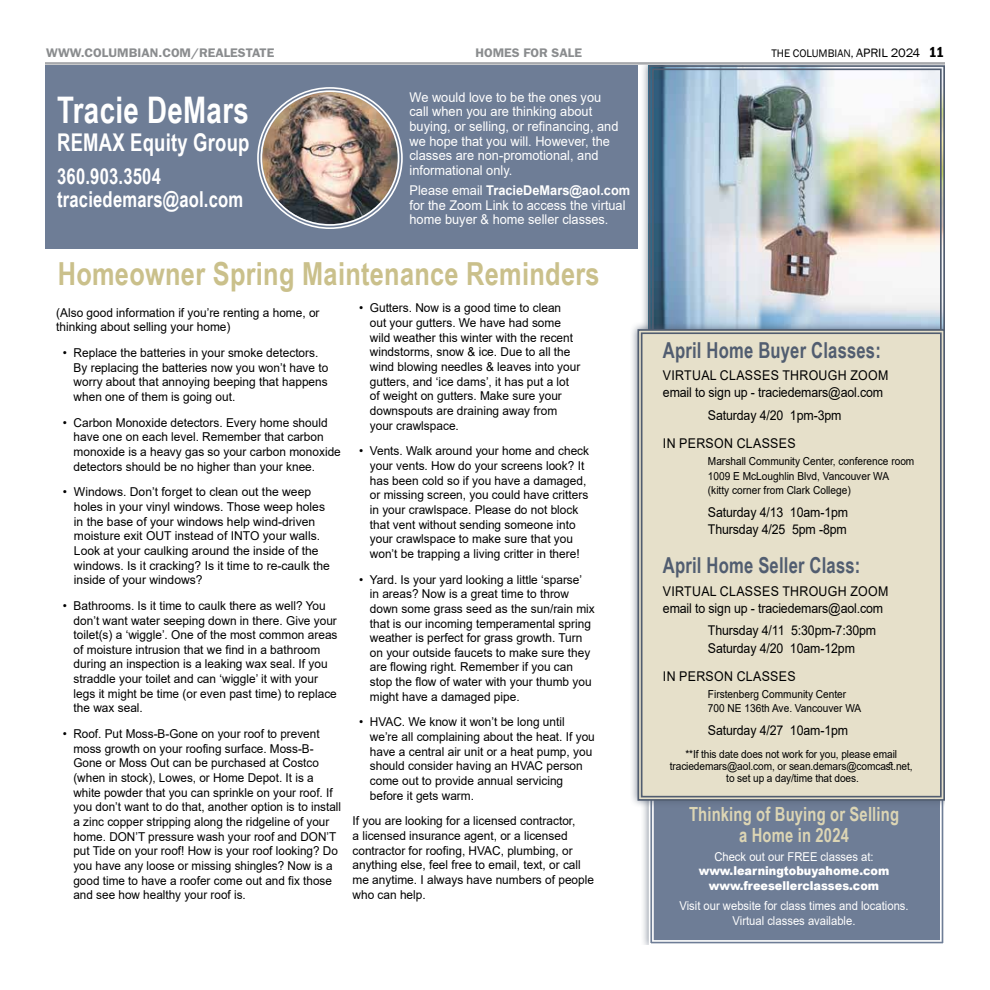
<style>
.page{position:relative;width:990px;height:990px;background:#fff}
.page>*{position:absolute;margin:0;border:0;box-sizing:border-box;transform-origin:0 0}
.t1{font:700 36.62px "Arial Narrow";letter-spacing:.01em;color:#fff;scale:.92 1}
.t2{font:700 31.75px "Arial Narrow";letter-spacing:.01em;color:#cac08b}
.t3{font:700 24.38px "Arial Narrow";letter-spacing:.01em;color:#fff;scale:.92 1}
.t4{font:700 22px "Arial Narrow";letter-spacing:.01em;color:#515d70;scale:.92 1}
.t5{font:700 22px/23.2px "Arial Narrow";letter-spacing:.01em;color:#fff;scale:.92 1}
.t6{font:700 19.5px/20.8px "Arial Narrow";letter-spacing:.01em;color:#dcd5b4;text-align:center;scale:.92 1}
.t7{font:13.5px/14.6px "Arial";color:#fff;scale:.95 1}
.t8{font:13.5px/17.1px "Arial";letter-spacing:-.01em;color:#000;scale:.92 1}
.t9{font:13.5px/28.1px "Arial";letter-spacing:.01em;color:#000;scale:.92 1}
.t10{font:13.5px "Arial";letter-spacing:.025em;color:#000;scale:.92 1}
.t11{font:600 12.5px "ITC Franklin Gothic Std";color:#8a8c8e;scale:1.05 1}
.t12{font:12.25px/14.6px "Arial";color:#000}
.t13{font:12.25px/14.6px "Arial";color:#000;scale:.96 1}
.t14{font:12.25px/14.6px "Arial";color:#fff;text-align:center;scale:.92 1}
.t15{font:900 12.25px/14.6px "Arial";color:#fff;text-align:center;scale:.92 1}
.t16{font:11.25px "Franklin Gothic";color:#000}
.t17{font:11px/14.6px "Arial";color:#000;scale:.92 1}
.s1{font-size:12.5px}
.s2{font-weight:600;font-stretch:condensed;font-size:15px}
.s3{font-weight:700}
</style>
<div class="page">
<hr style="left:45px;top:62px;width:900px;height:3px;background:#a7a9ac">
<div style="left:45px;top:65px;width:593px;height:184px;background:#6e7d96"></div>
<img style="left:262px;top:92px;width:136px;height:132px">
<div style="left:648px;top:809px;width:296px;height:136px;background:#6e7d96"></div>
<div style="left:652px;top:784px;width:290px;height:158px;border:2px solid #fff"></div>
<div style="left:641px;top:65px;width:304px;height:277px;background:#515d70;opacity:.75"></div>
<img style="left:648px;top:65px;width:297px;height:256px">
<div style="left:652px;top:69px;width:290px;height:262px;border:2px solid #515d70"></div>
<div style="left:630px;top:321px;width:315px;height:488px;background:#515d70;opacity:.75"></div>
<div style="left:637px;top:328px;width:308px;height:474px;background:#e6e0ca"></div>
<div style="left:641px;top:332px;width:301px;height:465px;border:2px solid #515d70"></div>
<p class="t11" style="left:46px;top:45px;width:219px">WWW.COLUMBIAN.COM/REALESTATE</p>
<p class="t11" style="left:475px;top:45px;width:103px">HOMES FOR SALE</p>
<p class="t16" style="left:771px;top:46px;width:174px">THE COLUMBIAN, <span class="s1">APRIL 2024</span> <span class="s2">11</span></p>
<h1 class="t1" style="left:57px;top:82px;width:210px">Tracie DeMars</h1>
<h3 class="t3" style="left:57px;top:124px;width:211px">REMAX Equity Group</h3>
<h3 class="t5" style="left:57px;top:163px;width:204px">360.903.3504 traciedemars@aol.com</h3>
<p class="t7" style="left:410px;top:89px;width:221px">We would love to be the ones you call when you are thinking about buying, or selling, or refinancing, and we hope that you will. However, the classes are non-promotional, and informational only.</p>
<p class="t7" style="left:410px;top:183px;width:234px">Please email <span class="s3">TracieDeMars@aol.com </span>for the Zoom Link to access the virtual home buyer &amp; home seller classes.</p>
<h2 class="t2" style="left:58px;top:250px;width:543px">Homeowner Spring Maintenance Reminders</h2>
<p class="t12" style="left:370px;top:301px;width:212px;text-indent:-11px">• Gutters. Now is a good time to clean out your gutters. We have had some wild weather this winter with the recent windstorms, snow &amp; ice. Due to all the wind blowing needles &amp; leaves into your gutters, and ‘ice dams’, it has put a lot of weight on gutters. Make sure your downspouts are draining away from your crawlspace.</p>
<p class="t12" style="left:370px;top:444px;width:221px;text-indent:-11px">• Vents. Walk around your home and check your vents. How do your screens look? It has been cold so if you have a damaged, or missing screen, you could have critters in your crawlspace. Please do not block that vent without sending someone into your crawlspace to make sure that you won’t be trapping a living critter in there!</p>
<p class="t12" style="left:370px;top:572px;width:227px;text-indent:-11px">• Yard. Is your yard looking a little ‘sparse’<br>in areas? Now is a great time to throw down some grass seed as the sun/rain mix that is our incoming temperamental spring weather is perfect for grass growth. Turn on your outside faucets to make sure they are flowing right. Remember if you can stop the flow of water with your thumb you might have a damaged pipe.</p>
<p class="t12" style="left:370px;top:715px;width:227px;text-indent:-11px">• HVAC. We know it won’t be long until we’re all complaining about the heat. If you have a central air unit or a heat pump, you should consider having an HVAC person come out to provide annual servicing before it gets warm.</p>
<p class="t12" style="left:352px;top:814px;width:243px">If you are looking for a licensed contractor,<br>a licensed insurance agent, or a licensed contractor for roofing, HVAC, plumbing, or anything else, feel free to email, text, or call me anytime. I always have numbers of people who can help.</p>
<p class="t12" style="left:56px;top:305px;width:265px">(Also good information if you’re renting a home, or thinking about selling your home)</p>
<p class="t12" style="left:74px;top:345px;width:256px;text-indent:-11px">• Replace the batteries in your smoke detectors.<br>By replacing the batteries now you won’t have to worry about that annoying beeping that happens when one of them is going out.</p>
<p class="t12" style="left:74px;top:415px;width:269px;text-indent:-11px">• Carbon Monoxide detectors. Every home should have one on each level. Remember that carbon monoxide is a heavy gas so your carbon monoxide detectors should be no higher than your knee.</p>
<p class="t12" style="left:74px;top:485px;width:258px;text-indent:-11px">• Windows. Don’t forget to clean out the weep holes in your vinyl windows. Those weep holes in the base of your windows help wind-driven moisture exit OUT instead of INTO your walls.<br>Look at your caulking around the inside of the windows. Is it cracking? Is it time to re-caulk the inside of your windows?</p>
<p class="t12" style="left:74px;top:598px;width:265px;text-indent:-11px">• Bathrooms. Is it time to caulk there as well? You don’t want water seeping down in there. Give your toilet(s) a ‘wiggle’. One of the most common areas of moisture intrusion that we find in a bathroom during an inspection is a leaking wax seal. If you straddle your toilet and can ‘wiggle’ it with your legs it might be time (or even past time) to replace the wax seal.</p>
<p class="t13" style="left:73px;top:726px;width:280px;text-indent:-11px">• Roof. Put Moss-B-Gone on your roof to prevent moss growth on your roofing surface. Moss-B-Gone or Moss Out can be purchased at Costco (when in stock), Lowes, or Home Depot. It is a white powder that you can sprinkle on your roof. If you don’t want to do that, another option is to install a zinc copper stripping along the ridgeline of your home. DON’T pressure wash your roof and DON’T put Tide on your roof! How is your roof looking? Do you have any loose or missing shingles? Now is a good time to have a roofer come out and fix those and see how healthy your roof is.</p>
<h3 class="t4" style="left:663px;top:333px;width:238px">April Home Buyer Classes:</h3>
<p class="t8" style="left:663px;top:367px;width:247px">VIRTUAL CLASSES THROUGH ZOOM email to sign up - traciedemars@aol.com</p>
<p class="t9" style="left:663px;top:401px;width:196px;text-indent:45px">Saturday 4/20 1pm-3pm<br>IN PERSON CLASSES</p>
<p class="t17" style="left:708px;top:454px;width:226px">Marshall Community Center, conference room<br>1009 E McLoughlin Blvd, Vancouver WA<br>(kitty corner from Clark College)</p>
<p class="t8" style="left:708px;top:504px;width:154px">Saturday 4/13 10am-1pm<br>Thursday 4/25 5pm -8pm</p>
<h3 class="t4" style="left:663px;top:549px;width:216px">April Home Seller Class:</h3>
<p class="t8" style="left:663px;top:582px;width:247px">VIRTUAL CLASSES THROUGH ZOOM email to sign up - traciedemars@aol.com</p>
<p class="t8" style="left:708px;top:622px;width:185px">Thursday 4/11 5:30pm-7:30pm<br>Saturday 4/20 10am-12pm</p>
<p class="t10" style="left:663px;top:667px;width:146px">IN PERSON CLASSES</p>
<p class="t17" style="left:708px;top:687px;width:168px">Firstenberg Community Center<br>700 NE 136th Ave. Vancouver WA</p>
<p class="t8" style="left:708px;top:722px;width:154px">Saturday 4/27 10am-1pm</p>
<p class="t17" style="left:670px;top:748px;width:265px;line-height:12.2px;text-align:center">**If this date does not work for you, please email traciedemars@aol.com, or sean.demars@comcast.net, to set up a day/time that does.</p>
<h3 class="t6" style="left:689px;top:803px;width:230px">Thinking of Buying or Selling a Home in 2024</h3>
<p class="t14" style="left:714px;top:849px;width:175px">Check out our FREE classes at:</p>
<p class="t15" style="left:699px;top:863px;width:209px">www.learningtobuyahome.com www.freesellerclasses.com</p>
<p class="t14" style="left:679px;top:899px;width:251px">Visit our website for class times and locations.<br>Virtual classes available.</p>
</div>
